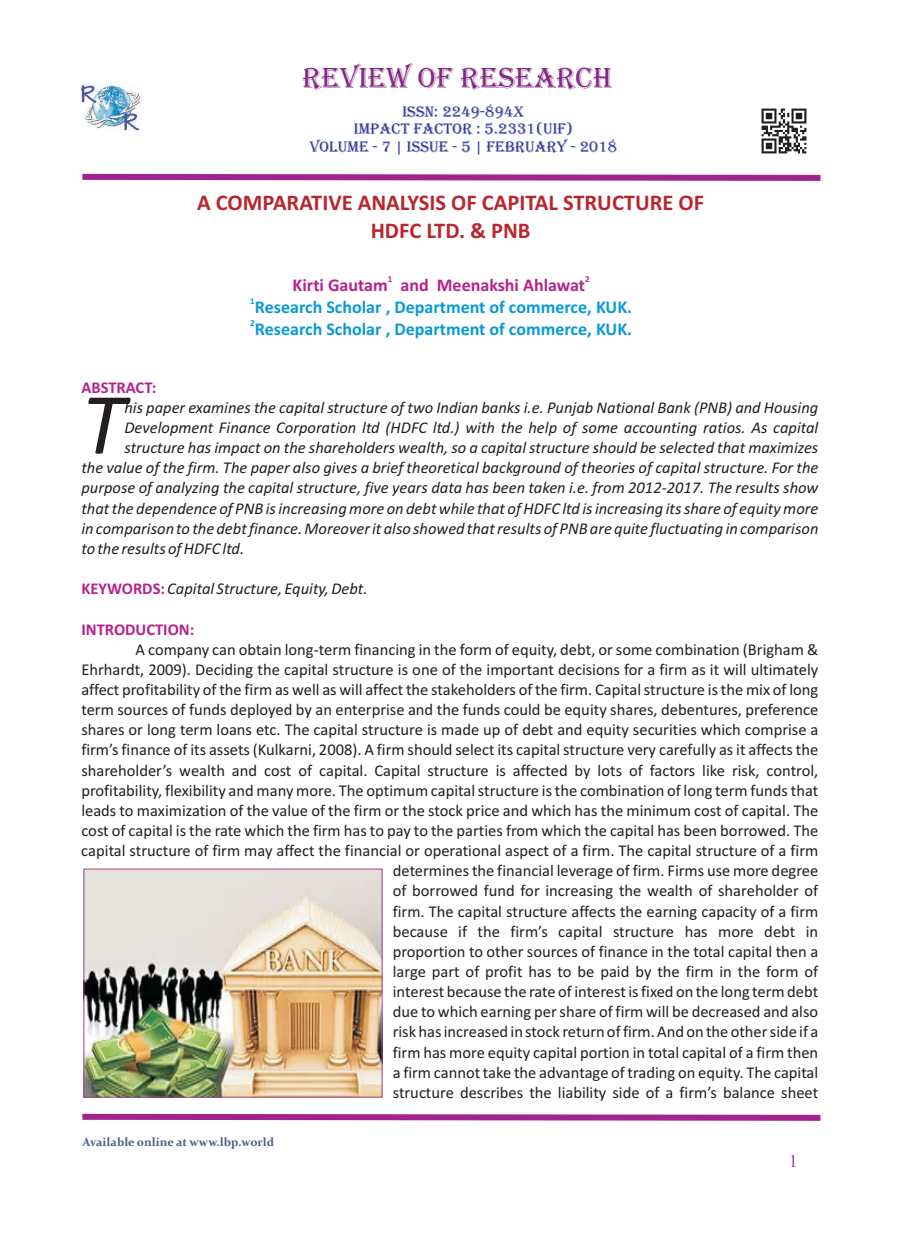
<style>
.page{position:relative;width:898px;height:1242px;background:#fff}
.page>*{position:absolute;margin:0;border:0;box-sizing:border-box;transform-origin:0 0}
.t1{font:italic 88.2px "Calibri";color:#231f20}
.t2{font:30px "Algerian";color:#852986}
.t3{font:700 22.5px/27.5px "Calibri";color:#b9272e;text-align:center}
.t4{font:700 18px "Calibri";color:#0899d9}
.t5{font:700 18px "Calibri";color:#b6218b}
.t6{font:18px "Times New Roman";color:#9c3d96}
.t7{font:16.5px/20.1px "Calibri";color:#231f20;text-align:right}
.t8{font:italic 16.5px "Calibri";color:#231f20}
.t9{font:700 16.5px "Calibri";color:#b6218b}
.t10{font:15.75px/17.5px "Algerian";color:#2a3594;text-align:center}
.t11{font:700 12px "Constantia";color:#485e88}
.t12{font:700 9px "Calibri";color:#b6218b}
.t13{font:700 9px "Calibri";color:#0899d9}
.s1{font-weight:700;font-style:normal;color:#b6218b}
</style>
<div class="page">
<svg style="left:82px;top:1113px;width:739px;height:8px;background:#b959aa"></svg>
<svg style="left:82px;top:173px;width:739px;height:8px;background:#b959aa"></svg>
<img style="left:761px;top:108px;width:46px;height:46px">
<img style="left:86px;top:871px;width:294px;height:224px">
<img style="left:81px;top:83px;width:60px;height:48px">
<h2 class="t2" style="left:302px;top:62px;width:311px">REVIEW OF RESEARCH</h2>
<p class="t10" style="left:309px;top:103px;width:309px">ISSN: 2249-894X<br>IMPACT FACTOR : 5.2331(UIF)<br>VOLUME - 7 | ISSUE - 5 | FEBRUARY - 2018</p>
<h3 class="t3" style="left:197px;top:191px;width:508px">A COMPARATIVE ANALYSIS OF CAPITAL STRUCTURE OF<br>HDFC LTD. &amp; PNB</h3>
<p class="t12" style="left:387px;top:275px;width:6px">1</p>
<p class="t12" style="left:585px;top:275px;width:6px">2</p>
<p class="t5" style="left:292px;top:277px;width:294px">Kirti Gautam and Meenakshi Ahlawat</p>
<p class="t9" style="left:81px;top:380px;width:76px">ABSTRACT:</p>
<p class="t13" style="left:250px;top:297px;width:6px">1</p>
<p class="t4" style="left:255px;top:299px;width:378px">Research Scholar , Department of commerce, KUK.</p>
<p class="t13" style="left:250px;top:320px;width:6px">2</p>
<p class="t4" style="left:255px;top:322px;width:378px">Research Scholar , Department of commerce, KUK.</p>
<h1 class="t1" style="left:81px;top:387px;width:44px">T</h1>
<p class="t8" style="left:124px;top:400px;width:695px">his paper examines the capital structure of two Indian banks i.e. Punjab National Bank (PNB) and Housing</p>
<p class="t8" style="left:124px;top:421px;width:695px">Development Finance Corporation ltd (HDFC ltd.) with the help of some accounting ratios. As capital</p>
<p class="t8" style="left:124px;top:441px;width:695px">structure has impact on the shareholders wealth, so a capital structure should be selected that maximizes</p>
<p class="t8" style="left:81px;top:461px;width:738px">the value of the firm. The paper also gives a brief theoretical background of theories of capital structure. For the</p>
<p class="t8" style="left:81px;top:481px;width:738px">purpose of analyzing the capital structure, five years data has been taken i.e. from 2012-2017. The results show</p>
<p class="t8" style="left:81px;top:501px;width:738px">that the dependence of PNB is increasing more on debt while that of HDFC ltd is increasing its share of equity more</p>
<p class="t8" style="left:81px;top:521px;width:738px">in comparison to the debt finance. Moreover it also showed that results of PNB are quite fluctuating in comparison</p>
<p class="t8" style="left:81px;top:541px;width:164px">to the results of HDFC ltd.</p>
<p class="t8" style="left:81px;top:582px;width:287px"><span class="s1">KEYWORDS:</span>Capital Structure, Equity, Debt.</p>
<p class="t9" style="left:81px;top:622px;width:114px">INTRODUCTION:</p>
<p class="t7" style="left:81px;top:640px;width:738px">A company can obtain long-term financing in the form of equity, debt, or some combination (Brigham &amp; Ehrhardt, 2009). Deciding the capital structure is one of the important decisions for a firm as it will ultimately affect profitability of the firm as well as will affect the stakeholders of the firm. Capital structure is the mix of long term sources of funds deployed by an enterprise and the funds could be equity shares, debentures, preference shares or long term loans etc. The capital structure is made up of debt and equity securities which comprise a firm’s finance of its assets (Kulkarni, 2008). A firm should select its capital structure very carefully as it affects the shareholder’s wealth and cost of capital. Capital structure is affected by lots of factors like risk, control, profitability, flexibility and many more. The optimum capital structure is the combination of long term funds that leads to maximization of the value of the firm or the stock price and which has the minimum cost of capital. The cost of capital is the rate which the firm has to pay to the parties from which the capital has been borrowed. The capital structure of firm may affect the financial or operational aspect of a firm. The capital structure of a firm determines the financial leverage of firm. Firms use more degree<br>of borrowed fund for increasing the wealth of shareholder of<br>firm. The capital structure affects the earning capacity of a firm<br>because if the firm’s capital structure has more debt in<br>proportion to other sources of finance in the total capital then a<br>large part of profit has to be paid by the firm in the form of<br>interest because the rate of interest is fixed on the long term debt<br>due to which earning per share of firm will be decreased and also<br>risk has increased in stock return of firm. And on the other side if a<br>firm has more equity capital portion in total capital of a firm then<br>a firm cannot take the advantage of trading on equity. The capital<br>structure describes the liability side of a firm’s balance sheet</p>
<p class="t11" style="left:82px;top:1137px;width:193px">Available online at www.lbp.world</p>
<p class="t6" style="left:788px;top:1154px;width:10px">1</p>
</div>
